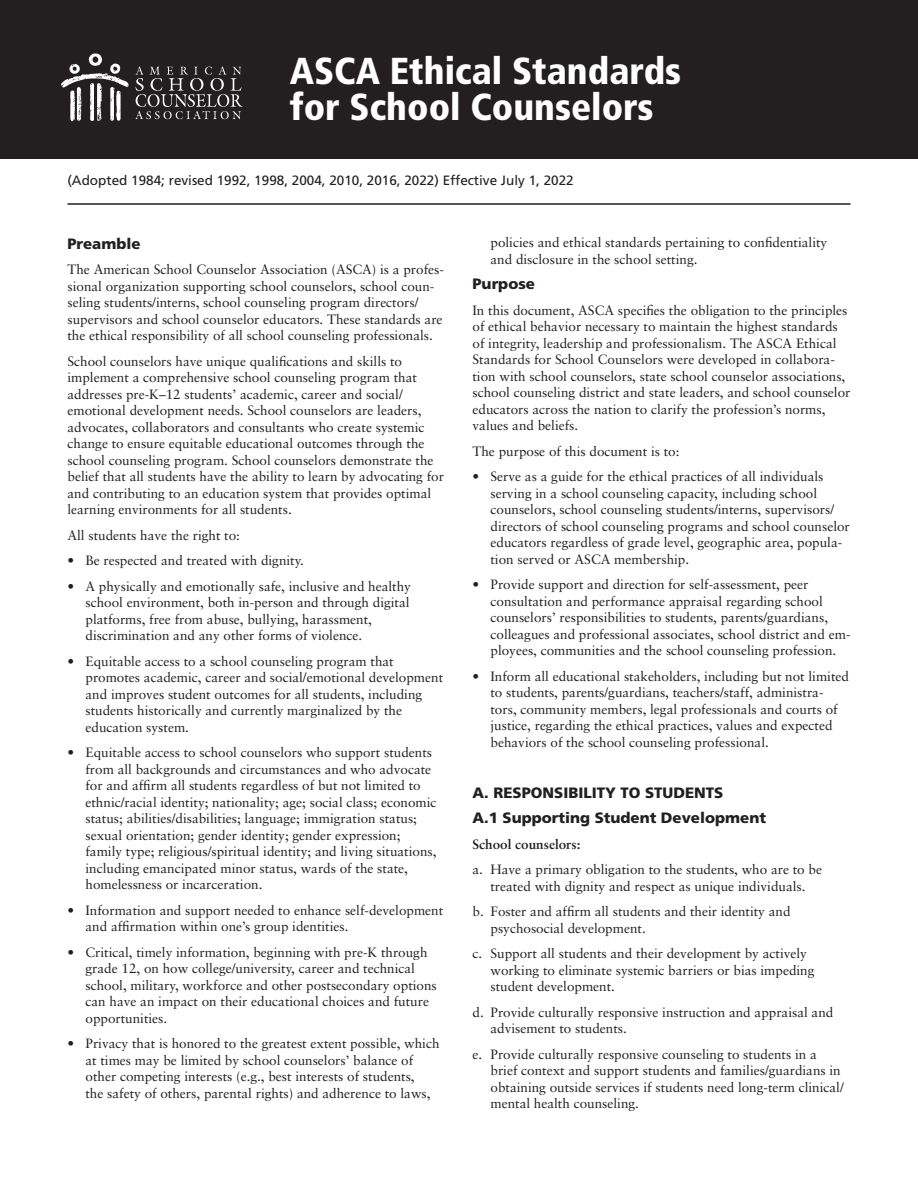
<style>
.page{position:relative;width:918px;height:1188px;background:#fff}
.page>*{position:absolute;margin:0;border:0;box-sizing:border-box;transform-origin:0 0}
.t1{font:900 condensed 37.5px/36px "Frutiger";color:#fff}
.Subhead{font:900 15px "Frutiger";color:#231f20}
.Body{font:13.5px/16.5px "Sabon";color:#231f20}
.t2{font:13.5px "Frutiger";color:#231f20}
.Body-2{font:700 13.5px "Sabon";color:#231f20}
</style>
<div class="page">
<div style="left:0;top:0;width:918px;height:158px;background:#231f20"></div>
<svg style="left:135px;top:66px;width:108px;height:53px"></svg>
<svg style="left:61px;top:54px;width:68px;height:67px"></svg>
<hr style="left:68px;top:203px;width:782px;height:2px;background:#231f20">
<p class="t1" style="left:290px;top:53px;width:393px">ASCA Ethical Standards for School Counselors</p>
<p class="t2" style="left:68px;top:172px;width:508px">(Adopted 1984; revised 1992, 1998, 2004, 2010, 2016, 2022) Effective July 1, 2022</p>
<p class="Subhead" style="left:68px;top:235px;width:75px">Preamble</p>
<p class="Body" style="left:68px;top:261px;width:378px">The American School Counselor Association (ASCA) is a profes&shy;sional organization supporting school counselors, school coun&shy;seling students/interns, school counseling program directors/ supervisors and school counselor educators. These standards are the ethical responsibility of all school counseling professionals.</p>
<p class="Body" style="left:68px;top:353px;width:378px">School counselors have unique qualifications and skills to implement a comprehensive school counseling program that addresses pre-K–12 students’ academic, career and social/ emotional development needs. School counselors are leaders, advocates, collaborators and consultants who create systemic change to ensure equitable educational outcomes through the school counseling program. School counselors demonstrate the belief that all students have the ability to learn by advocating for and contributing to an education system that provides optimal learning environments for all students.</p>
<p class="Body" style="left:68px;top:527px;width:174px">All students have the right to:</p>
<p class="Body" style="left:68px;top:552px;width:238px">• Be respected and treated with dignity.</p>
<p class="Body" style="left:86px;top:578px;width:327px;text-indent:-18px">• A physically and emotionally safe, inclusive and healthy school environment, both in-person and through digital platforms, free from abuse, bullying, harassment, discrimination and any other forms of violence.</p>
<p class="Body" style="left:86px;top:653px;width:359px;text-indent:-18px">• Equitable access to a school counseling program that promotes academic, career and social/emotional development and improves student outcomes for all students, including students historically and currently marginalized by the education system.</p>
<p class="Body" style="left:86px;top:744px;width:353px;text-indent:-18px">• Equitable access to school counselors who support students from all backgrounds and circumstances and who advocate for and affirm all students regardless of but not limited to ethnic/racial identity; nationality; age; social class; economic status; abilities/disabilities; language; immigration status; sexual orientation; gender identity; gender expression; family type; religious/spiritual identity; and living situations, including emancipated minor status, wards of the state, homelessness or incarceration.</p>
<p class="Body" style="left:86px;top:902px;width:359px;text-indent:-18px">• Information and support needed to enhance self-development and affirmation within one’s group identities.</p>
<p class="Body" style="left:86px;top:944px;width:353px;text-indent:-18px">• Critical, timely information, beginning with pre-K through grade 12, on how college/university, career and technical school, military, workforce and other postsecondary options can have an impact on their educational choices and future opportunities.</p>
<p class="Body" style="left:86px;top:1035px;width:356px;text-indent:-18px">• Privacy that is honored to the greatest extent possible, which at times may be limited by school counselors’ balance of other competing interests (e.g., best interests of students,<br>the safety of others, parental rights) and adherence to laws,</p>
<p class="Body" style="left:490px;top:234px;width:338px">policies and ethical standards pertaining to confidentiality and disclosure in the school setting.</p>
<p class="Subhead" style="left:472px;top:275px;width:64px">Purpose</p>
<p class="Body" style="left:472px;top:302px;width:379px">In this document, ASCA specifies the obligation to the principles of ethical behavior necessary to maintain the highest standards of integrity, leadership and professionalism. The ASCA Ethical Standards for School Counselors were developed in collabora&shy;tion with school counselors, state school counselor associations, school counseling district and state leaders, and school counselor educators across the nation to clarify the profession’s norms, values and beliefs.</p>
<p class="Body" style="left:472px;top:443px;width:209px">The purpose of this document is to:</p>
<p class="Body" style="left:490px;top:468px;width:361px;text-indent:-18px">• Serve as a guide for the ethical practices of all individuals serving in a school counseling capacity, including school counselors, school counseling students/interns, supervisors/ directors of school counseling programs and school counselor educators regardless of grade level, geographic area, popula&shy;tion served or ASCA membership.</p>
<p class="Body" style="left:490px;top:576px;width:362px;text-indent:-18px">• Provide support and direction for self-assessment, peer consultation and performance appraisal regarding school counselors’ responsibilities to students, parents/guardians, colleagues and professional associates, school district and em&shy;ployees, communities and the school counseling profession.</p>
<p class="Body" style="left:490px;top:668px;width:360px;text-indent:-18px">• Inform all educational stakeholders, including but not limited to students, parents/guardians, teachers/staff, administra&shy;tors, community members, legal professionals and courts of justice, regarding the ethical practices, values and expected behaviors of the school counseling professional.</p>
<p class="Subhead" style="left:472px;top:784px;width:252px">A. RESPONSIBILITY TO STUDENTS</p>
<p class="Subhead" style="left:472px;top:809px;width:295px">A.1 Supporting Student Development</p>
<p class="Body-2" style="left:472px;top:836px;width:110px">School counselors:</p>
<p class="Body" style="left:472px;top:861px;width:351px;text-align:center">a. Have a primary obligation to the students, who are to be treated with dignity and respect as unique individuals.</p>
<p class="Body" style="left:490px;top:903px;width:302px;text-indent:-18px">b. Foster and affirm all students and their identity and psychosocial development.</p>
<p class="Body" style="left:490px;top:945px;width:326px;text-indent:-18px">c. Support all students and their development by actively working to eliminate systemic barriers or bias impeding student development.</p>
<p class="Body" style="left:490px;top:1004px;width:344px;text-indent:-18px">d. Provide culturally responsive instruction and appraisal and advisement to students.</p>
<p class="Body" style="left:490px;top:1046px;width:355px;text-indent:-18px">e. Provide culturally responsive counseling to students in a brief context and support students and families/guardians in obtaining outside services if students need long-term clinical/ mental health counseling.</p>
</div>
